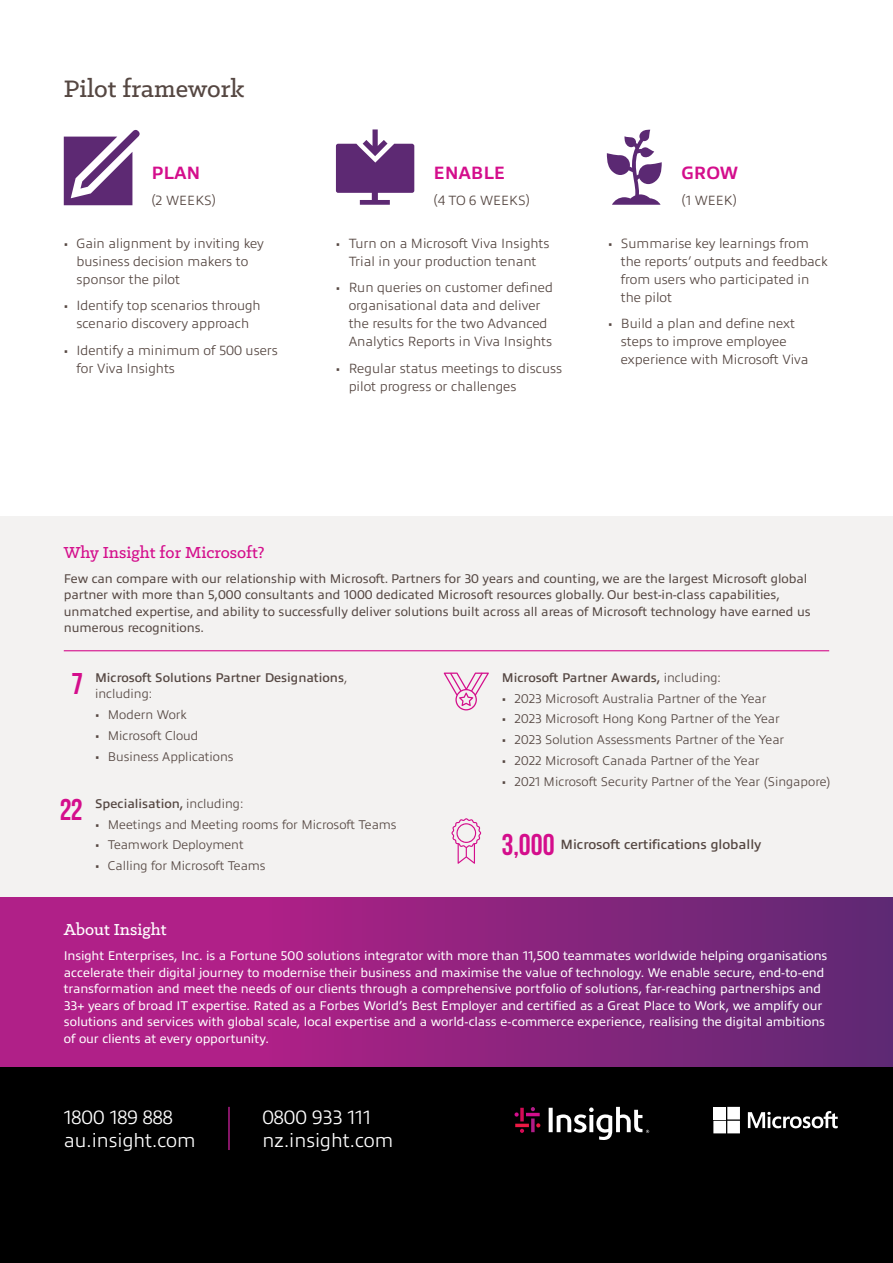
<style>
.page{position:relative;width:893px;height:1263px;background:#fff}
.page>*{position:absolute;margin:0;border:0;box-sizing:border-box;transform-origin:0 0}
.t1{font:700 30px "Bebas Neue";color:#d40e8c}
.t2{font:500 27px "Klinic Slab";color:#554742}
.t3{font:300 19.5px/23.4px "Allumi Pro";color:#fff}
.t4{font:500 18px "Klinic Slab";color:#d40e8c}
.t5{font:700 18px "Allumi Pro";letter-spacing:-.01em;color:#d40e8c}
.t6{font:500 18px "Klinic Slab";color:#fff}
.t7{font:300 13.5px/18px "Allumi Pro";color:#554742}
.t8{font:600 13.5px "Allumi Pro";color:#554742}
.t9{font:12.75px/16.5px "Allumi Pro";color:#fff}
.t10{font:12.75px/16.5px "Allumi Pro";color:#554742}
.t11{font:300 12.75px "Allumi Pro";color:#554742}
.t12{font:600 12.75px/16.5px "Allumi Pro";color:#554742}
.s1{font-weight:300}
.s2{font-size:13.5px}
</style>
<div class="page">
<div style="left:0;top:1012px;width:893px;height:251px;background:#000"></div>
<svg style="left:531px;top:1118px;width:4px;height:14px"></svg>
<svg style="left:531px;top:1107px;width:4px;height:4px"></svg>
<svg style="left:520px;top:1108px;width:4px;height:13px"></svg>
<svg style="left:520px;top:1129px;width:4px;height:4px"></svg>
<hr style="left:526px;top:1113px;width:14px;height:3px;background:#d40e8c">
<svg style="left:514px;top:1112px;width:5px;height:4px"></svg>
<hr style="left:515px;top:1124px;width:14px;height:3px;background:#ed1944">
<svg style="left:536px;top:1123px;width:4px;height:4px"></svg>
<svg style="left:549px;top:1107px;width:100px;height:33px"></svg>
<svg style="left:748px;top:1111px;width:90px;height:17px"></svg>
<svg style="left:713px;top:1107px;width:27px;height:26px"></svg>
<hr style="left:228px;top:1107px;width:2px;height:43px;background:#b01c87">
<svg style="left:336px;top:129px;width:78px;height:76px"></svg>
<svg style="left:64px;top:130px;width:76px;height:75px"></svg>
<svg style="left:607px;top:130px;width:55px;height:75px"></svg>
<div style="left:0;top:516px;width:893px;height:473px;background:#f3f2f1"></div>
<hr style="left:64px;top:650px;width:765px;height:1px;background:#d40e8c">
<svg style="left:451px;top:818px;width:30px;height:46px"></svg>
<svg style="left:444px;top:672px;width:45px;height:38px"></svg>
<div style="left:0;top:897px;width:893px;height:169px;background:linear-gradient(to right,#c11e8c,#642974)"></div>
<h2 class="t2" style="left:64px;top:71px;width:182px">Pilot framework</h2>
<h3 class="t5" style="left:151px;top:160px;width:51px">PLAN</h3>
<h3 class="t5" style="left:433px;top:160px;width:73px">ENABLE</h3>
<h3 class="t5" style="left:681px;top:160px;width:58px">GROW</h3>
<p class="t7" style="left:151px;top:190px;width:66px">(2 WEEKS)</p>
<p class="t7" style="left:433px;top:190px;width:98px">(4 TO 6 WEEKS)</p>
<p class="t7" style="left:681px;top:190px;width:57px">(1 WEEK)</p>
<p class="t7" style="left:77px;top:233px;width:189px;text-indent:-13px">• Gain alignment by inviting key business decision makers to sponsor the pilot</p>
<p class="t7" style="left:64px;top:295px;width:198px;text-align:center">• Identify top scenarios through scenario discovery approach</p>
<p class="t7" style="left:77px;top:340px;width:203px;text-indent:-13px">• Identify a minimum of 500 users for Viva Insights</p>
<p class="t7" style="left:336px;top:233px;width:215px;text-align:center">• Turn on a Microsoft Viva Insights<br>Trial in your production tenant</p>
<p class="t7" style="left:349px;top:277px;width:206px;text-indent:-13px">• Run queries on customer defined organisational data and deliver the results for the two Advanced Analytics Reports in Viva Insights</p>
<p class="t7" style="left:349px;top:358px;width:215px;text-indent:-13px">• Regular status meetings to discuss pilot progress or challenges</p>
<p class="t7" style="left:621px;top:233px;width:209px;text-indent:-13px">• Summarise key learnings from the reports’ outputs and feedback from users who participated in the pilot</p>
<p class="t7" style="left:621px;top:313px;width:189px;text-indent:-13px">• Build a plan and define next steps to improve employee experience with Microsoft Viva</p>
<h3 class="t4" style="left:64px;top:541px;width:202px">Why Insight for Microsoft?</h3>
<p class="t10" style="left:64px;top:569px;width:748px">Few can compare with our relationship with Microsoft. Partners for 30 years and counting, we are the largest Microsoft global partner with more than 5,000 consultants and 1000 dedicated Microsoft resources globally. Our best-in-class capabilities, unmatched expertise, and ability to successfully deliver solutions built across all areas of Microsoft technology have earned us numerous recognitions.</p>
<p class="t12" style="left:502px;top:668px;width:221px">Microsoft Partner Awards, <span class="s1">including:</span></p>
<p class="t11" style="left:502px;top:689px;width:266px"><span class="s2">•</span> 2023 Microsoft Australia Partner of the Year</p>
<p class="t11" style="left:502px;top:710px;width:279px"><span class="s2">•</span> 2023 Microsoft Hong Kong Partner of the Year</p>
<p class="t11" style="left:502px;top:730px;width:284px"><span class="s2">•</span> 2023 Solution Assessments Partner of the Year</p>
<p class="t11" style="left:502px;top:751px;width:259px"><span class="s2">•</span> 2022 Microsoft Canada Partner of the Year</p>
<p class="t11" style="left:502px;top:772px;width:330px"><span class="s2">•</span> 2021 Microsoft Security Partner of the Year (Singapore)</p>
<h1 class="t1" style="left:60px;top:793px;width:24px">22</h1>
<p class="t12" style="left:95px;top:794px;width:150px">Specialisation, <span class="s1">including:</span></p>
<p class="t11" style="left:95px;top:815px;width:303px"><span class="s2">•</span> Meetings and Meeting rooms for Microsoft Teams</p>
<p class="t11" style="left:95px;top:836px;width:150px"><span class="s2">•</span> Teamwork Deployment</p>
<p class="t11" style="left:95px;top:856px;width:172px"><span class="s2">•</span> Calling for Microsoft Teams</p>
<h1 class="t1" style="left:72px;top:667px;width:12px">7</h1>
<p class="t12" style="left:95px;top:668px;width:254px">Microsoft Solutions Partner Designations<span class="s1">, including:</span></p>
<p class="t11" style="left:95px;top:705px;width:94px"><span class="s2">•</span> Modern Work</p>
<p class="t11" style="left:95px;top:726px;width:105px"><span class="s2">•</span> Microsoft Cloud</p>
<p class="t11" style="left:95px;top:747px;width:140px"><span class="s2">•</span> Business Applications</p>
<h1 class="t1" style="left:502px;top:828px;width:54px">3,000</h1>
<p class="t8" style="left:560px;top:835px;width:203px">Microsoft certifications globally</p>
<h3 class="t6" style="left:64px;top:918px;width:104px">About Insight</h3>
<p class="t9" style="left:64px;top:946px;width:765px">Insight Enterprises, Inc. is a Fortune 500 solutions integrator with more than 11,500 teammates worldwide helping organisations accelerate their digital journey to modernise their business and maximise the value of technology. We enable secure, end-to-end transformation and meet the needs of our clients through a comprehensive portfolio of solutions, far-reaching partnerships and 33+ years of broad IT expertise. Rated as a Forbes World’s Best Employer and certified as a Great Place to Work, we amplify our solutions and services with global scale, local expertise and a world-class e-commerce experience, realising the digital ambitions of our clients at every opportunity.</p>
<h3 class="t3" style="left:64px;top:1104px;width:133px">1800 189 888 au.insight.com</h3>
<h3 class="t3" style="left:262px;top:1104px;width:132px">0800 933 111 nz.insight.com</h3>
</div>
